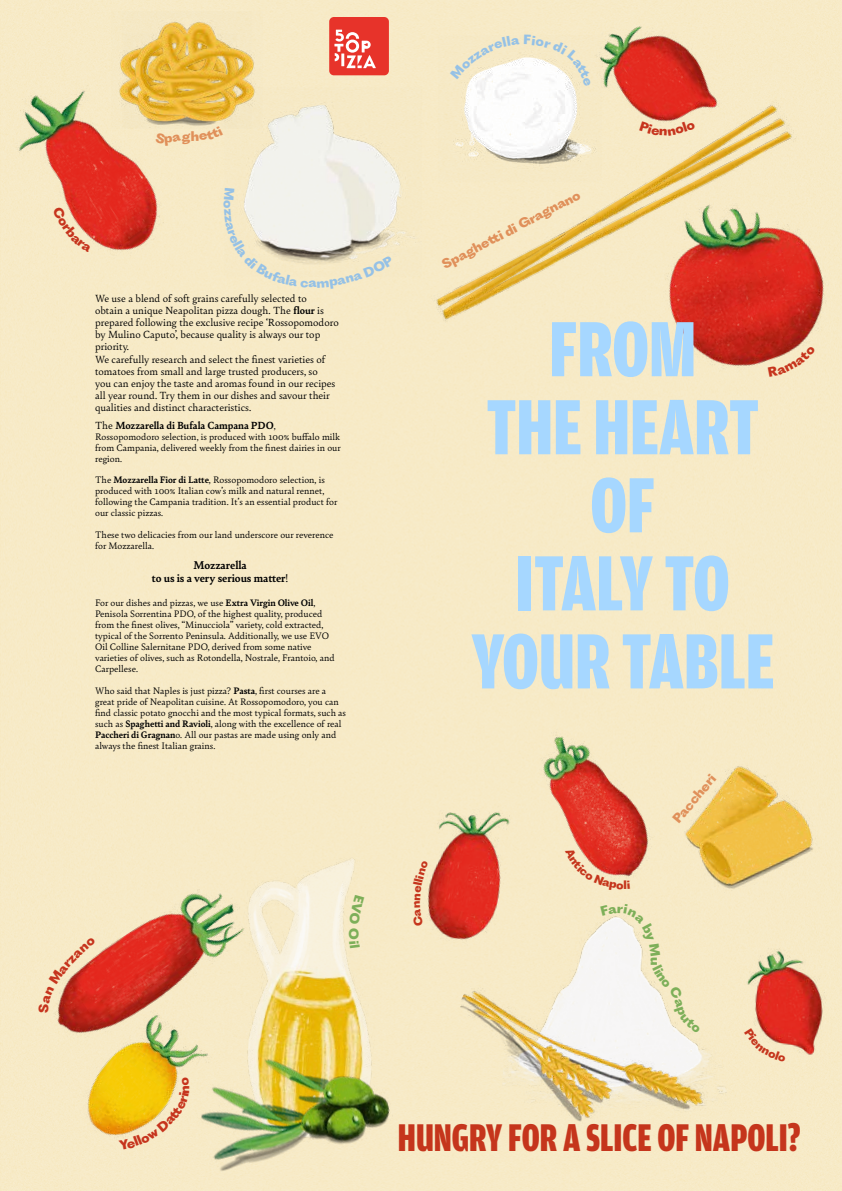
<style>
.page{position:relative;width:842px;height:1191px;background:#fff}
.page>*{position:absolute;margin:0;border:0;box-sizing:border-box;transform-origin:0 0}
.t1{font:900 83px/78px "Amplitude Comp";color:#a6d7ff;text-align:center}
.t2{font:900 41px "Amplitude Comp";color:#c5351c}
.t3{font:800 12.5px "PP Fragment Sans";color:#e0905a}
.t4{font:800 12.5px "PP Fragment Sans";color:#7daf59}
.t5{font:800 12.5px "PP Fragment Sans";color:#95c1e6}
.t6{font:700 12px/13px "Bely";color:#000;text-align:center}
.t7{font:11px/12px "Bely";color:#000}
.t8{font:700 11px "Bely";color:#000}
.t9{font:10px/11px "Bely";color:#000}
.s1{font-weight:700}
.s2{font-weight:400}
.s3{font-weight:400;font-size:10px}
</style>
<div class="page">
<div style="left:0;top:0;width:842px;height:1190px;background:#f7eac6"></div>
<div style="left:329px;top:17px;width:60px;height:58px;background:#e7332a;border-radius:5px"></div>
<svg style="left:334px;top:30px;width:42px;height:38px"></svg>
<img style="left:1px;top:90px;width:163px;height:161px">
<img style="left:244px;top:105px;width:167px;height:159px">
<img style="left:112px;top:59px;width:10px;height:69px">
<img style="left:122px;top:22px;width:140px;height:106px">
<img style="left:96px;top:889px;width:117px;height:88px">
<img style="left:46px;top:977px;width:138px;height:160px">
<img style="left:213px;top:859px;width:152px;height:159px">
<img style="left:184px;top:1018px;width:206px;height:153px">
<img style="left:602px;top:26px;width:103px;height:53px">
<img style="left:681px;top:272px;width:143px;height:94px">
<img style="left:679px;top:255px;width:142px;height:76px">
<img style="left:807px;top:245px;width:7px;height:73px">
<img style="left:436px;top:79px;width:371px;height:249px">
<img style="left:575px;top:926px;width:152px;height:168px">
<img style="left:460px;top:973px;width:253px;height:149px">
<img style="left:747px;top:964px;width:78px;height:91px">
<img style="left:429px;top:812px;width:76px;height:128px">
<img style="left:505px;top:736px;width:103px;height:111px">
<img style="left:608px;top:766px;width:205px;height:198px">
<svg style="left:53px;top:206px;width:38px;height:45px"></svg>
<svg style="left:155px;top:132px;width:9px;height:14px"></svg>
<svg style="left:191px;top:126px;width:32px;height:2px"></svg>
<svg style="left:46px;top:956px;width:50px;height:56px"></svg>
<svg style="left:119px;top:1077px;width:70px;height:73px"></svg>
<svg style="left:349px;top:894px;width:15px;height:30px"></svg>
<svg style="left:349px;top:940px;width:11px;height:8px"></svg>
<svg style="left:244px;top:208px;width:64px;height:56px"></svg>
<svg style="left:317px;top:256px;width:77px;height:8px"></svg>
<svg style="left:639px;top:121px;width:57px;height:15px"></svg>
<svg style="left:768px;top:346px;width:48px;height:20px"></svg>
<svg style="left:600px;top:904px;width:60px;height:52px"></svg>
<svg style="left:652px;top:964px;width:49px;height:70px"></svg>
<svg style="left:747px;top:1028px;width:39px;height:27px"></svg>
<svg style="left:427px;top:888px;width:2px;height:26px"></svg>
<svg style="left:579px;top:847px;width:51px;height:44px"></svg>
<svg style="left:450px;top:57px;width:141px;height:30px"></svg>
<p class="t3" style="left:182px;top:128px;width:10px">g</p>
<p class="t5" style="left:237px;top:200px;width:10px;rotate:90deg">o</p>
<p class="t5" style="left:308px;top:275px;width:10px">a</p>
<p class="t7" style="left:95px;top:292px;width:245px">We use a blend of soft grains carefully selected to<br>obtain a unique Neapolitan pizza dough. The <span class="s1">flour</span> is prepared following the exclusive recipe ‘Rossopomodoro by Mulino Caputo’, because quality is always our top priority.</p>
<p class="t7" style="left:95px;top:353px;width:242px">We carefully research and select the finest varieties of tomatoes from small and large trusted producers, so you can enjoy the taste and aromas found in our recipes all year round. Try them in our dishes and savour their qualities and distinct characteristics.</p>
<p class="t8" style="left:95px;top:418px;width:182px"><span class="s2">The</span> Mozzarella di Bufala Campana PDO<span class="s3">,</span></p>
<p class="t9" style="left:95px;top:431px;width:247px;text-align:justify">Rossopomodoro selection, is produced with 100% buffalo milk from Campania, delivered weekly from the finest dairies in our region.</p>
<p class="t9" style="left:95px;top:473px;width:244px">The <span class="s1">Mozzarella Fior di Latte</span>, Rossopomodoro selection, is produced with 100% Italian cow’s milk and natural rennet, following the Campania tradition. It’s an essential product for our classic pizzas.</p>
<p class="t9" style="left:95px;top:528px;width:240px">These two delicacies from our land underscore our reverence for Mozzarella.</p>
<p class="t6" style="left:152px;top:557px;width:138px">Mozzarella<br>to us is a very serious matter<span class="s2">!</span></p>
<p class="t9" style="left:95px;top:597px;width:241px">For our dishes and pizzas, we use <span class="s1">Extra Virgin Olive Oil</span>, Penisola Sorrentina PDO, of the highest quality, produced from the finest olives, “Minucciola” variety, cold extracted, typical of the Sorrento Peninsula. Additionally, we use EVO Oil Colline Salernitane PDO, derived from some native varieties of olives, such as Rotondella, Nostrale, Frantoio, and Carpellese.</p>
<p class="t9" style="left:95px;top:685px;width:252px">Who said that Naples is just pizza? <span class="s1">Pasta</span>, first courses are a great pride of Neapolitan cuisine. At Rossopomodoro, you can find classic potato gnocchi and the most typical formats, such as such as <span class="s1">Spaghetti and Ravioli</span>, along with the excellence of real <span class="s1">Paccheri di Gragnan</span>o. All our pastas are made using only and always the finest Italian grains.</p>
<p class="t4" style="left:362px;top:928px;width:13px;rotate:90deg">O</p>
<p class="t3" style="left:440px;top:258px;width:155px;rotate:-28deg">Spaghetti di Gragnano</p>
<h1 class="t1" style="left:471px;top:311px;width:305px">FROM<br>THE HEART<br>OF<br>ITALY TO<br>YOUR TABLE</h1>
<p class="t3" style="left:669px;top:816px;width:61px;rotate:-50deg">Paccheri</p>
<p class="t4" style="left:664px;top:957px;width:10px;rotate:90deg">u</p>
<h2 class="t2" style="left:398px;top:1115px;width:404px">HUNGRY FOR A SLICE OF NAPOLI?</h2>
</div>
